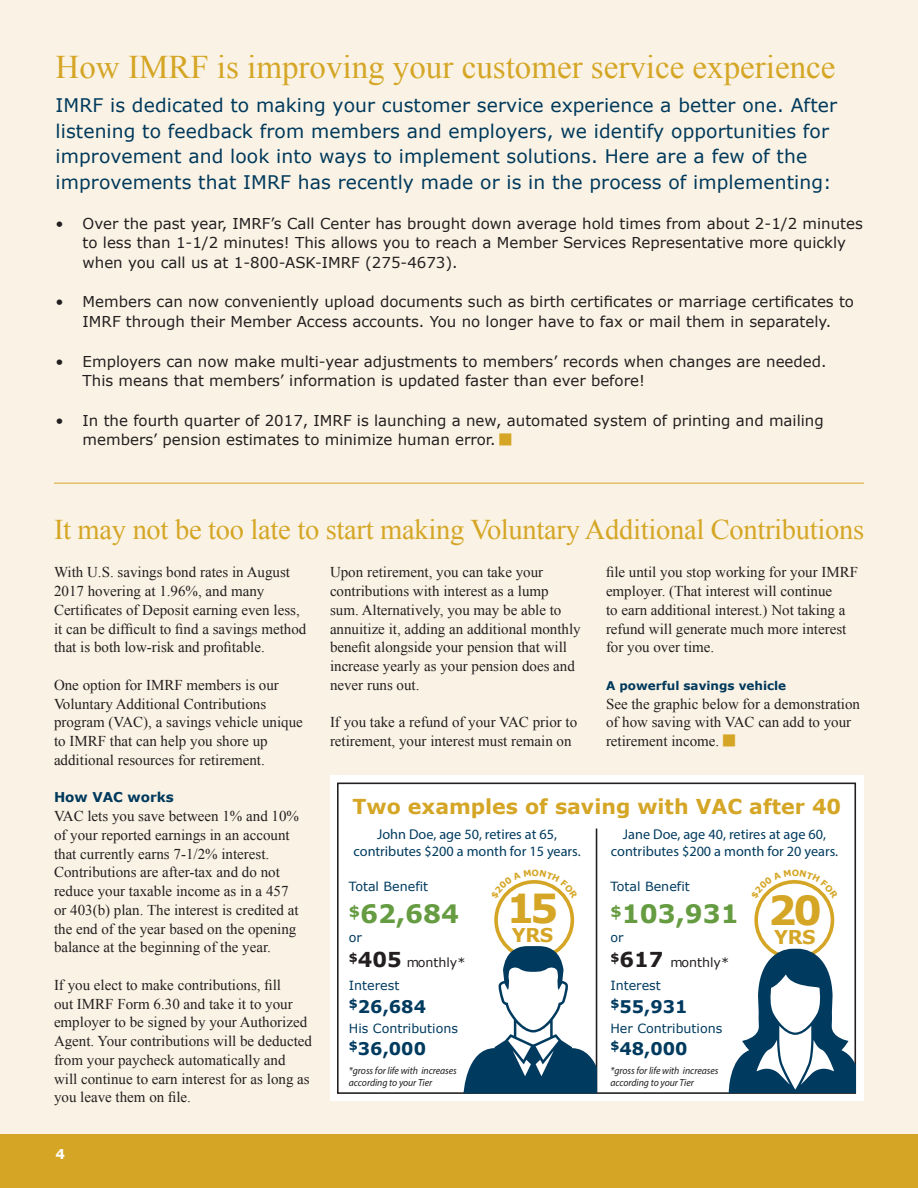
<style>
.page{position:relative;width:918px;height:1188px;background:#fff}
.page>*{position:absolute;margin:0;border:0;box-sizing:border-box;transform-origin:0 0}
.t1{font:700 40.05px "Verdana";color:#d5a626}
.Headline_-_interior{font:33px "Times New Roman";color:#d5a626}
.Headline_-_interior-2{font:28.5px "Times New Roman";letter-spacing:-.01em;color:#d5a626}
.t2{font:700 25.35px "Verdana";color:#669c41}
.t3{font:700 20.55px "Verdana";color:#d5a626}
.t4{font:700 19.05px "Verdana";letter-spacing:-.025em;color:#d5a626}
.Story_Text{font:18.75px/25.5px "Verdana";letter-spacing:.005em;color:#00395c}
.t5{font:700 17.4px "Verdana";color:#003b5f}
.Story_Text-2{font:15px/18.8px "Times New Roman";color:#231f20}
.t6{font:15px/19.5px "Verdana";color:#231f20}
.t7{font:14.25px/17.1px "Myriad Pro";color:#003b5f;text-align:center}
.Subhead_-_Gray{font:700 13.5px "Verdana";color:#00395c}
.t8{font:700 13.5px "Verdana";color:#fff}
.t9{font:12.6px "Verdana";color:#003b5f}
.t10{font:12.6px/24.8px "Verdana";color:#231f20}
.Subhead_-_Gray-2{font:700 12px "Verdana";color:#00395c}
.t11{font:italic 10.35px/12.3px "Myriad Pro";letter-spacing:-.005em;color:#231f20;scale:.95 1}
.s1{color:#003b5f}
.s2{font-weight:700;font-size:20.55px}
</style>
<div class="page">
<div style="left:0;top:1134px;width:918px;height:54px;background:#d5a626"></div>
<div style="left:0;top:0;width:918px;height:1134px;background:#faf3e5"></div>
<hr style="left:54px;top:483px;width:810px;height:1px;background:#d5a626">
<div style="left:330px;top:776px;width:533px;height:325px;background:#fff"></div>
<div style="left:494px;top:880px;width:80px;height:80px;border:4px solid #d5a626;border-radius:50%"></div>
<hr style="left:596px;top:829px;width:1px;height:264px;background:#201d1e">
<div style="left:337px;top:783px;width:519px;height:311px;border:2px solid #231f20"></div>
<div style="left:754px;top:880px;width:80px;height:80px;border:4px solid #d5a626;border-radius:50%"></div>
<svg style="left:729px;top:949px;width:126px;height:144px"></svg>
<svg style="left:464px;top:946px;width:133px;height:147px"></svg>
<svg style="left:500px;top:880px;width:68px;height:19px"></svg>
<svg style="left:760px;top:880px;width:68px;height:19px"></svg>
<p class="Headline_-_interior" style="left:56px;top:45px;width:781px">How IMRF is improving your customer service experience</p>
<p class="Story_Text" style="left:56px;top:93px;width:783px">IMRF is dedicated to making your customer service experience a better one. After listening to feedback from members and employers, we identify opportunities for improvement and look into ways to implement solutions. Here are a few of the improvements that IMRF has recently made or is in the process of implementing:</p>
<p class="t6" style="left:83px;top:213px;width:782px;text-indent:-27px">• Over the past year, IMRF’s Call Center has brought down average hold times from about 2-1/2 minutes to less than 1-1/2 minutes! This allows you to reach a Member Services Representative more quickly when you call us at 1-800-ASK-IMRF (275-4673).</p>
<p class="t6" style="left:56px;top:292px;width:800px;text-align:center">• Members can now conveniently upload documents such as birth certificates or marriage certificates to<br>IMRF through their Member Access accounts. You no longer have to fax or mail them in separately.</p>
<p class="t6" style="left:83px;top:351px;width:746px;text-indent:-27px">• Employers can now make multi-year adjustments to members’ records when changes are needed.<br>This means that members’ information is updated faster than ever before!</p>
<p class="t6" style="left:83px;top:410px;width:743px;text-indent:-27px">• In the fourth quarter of 2017, IMRF is launching a new, automated system of printing and mailing members’ pension estimates to minimize human error.</p>
<p class="Headline_-_interior-2" style="left:54px;top:510px;width:812px">It may not be too late to start making Voluntary Additional Contributions</p>
<p class="Story_Text-2" style="left:54px;top:563px;width:254px">With U.S. savings bond rates in August 2017 hovering at 1.96%, and many Certificates of Deposit earning even less, it can be difficult to find a savings method that is both low-risk and profitable.</p>
<p class="Story_Text-2" style="left:54px;top:675px;width:250px">One option for IMRF members is our Voluntary Additional Contributions program (VAC), a savings vehicle unique to IMRF that can help you shore up additional resources for retirement.</p>
<p class="Subhead_-_Gray" style="left:54px;top:788px;width:121px">How VAC works</p>
<p class="Story_Text-2" style="left:54px;top:807px;width:247px">VAC lets you save between 1% and 10% of your reported earnings in an account that currently earns 7-1/2% interest.<br>Contributions are after-tax and do not reduce your taxable income as in a 457 or 403(b) plan. The interest is credited at the end of the year based on the opening balance at the beginning of the year.</p>
<p class="Story_Text-2" style="left:54px;top:975px;width:260px">If you elect to make contributions, fill<br>out IMRF Form 6.30 and take it to your employer to be signed by your Authorized Agent. Your contributions will be deducted from your paycheck automatically and will continue to earn interest for as long as you leave them on file.</p>
<p class="Story_Text-2" style="left:606px;top:563px;width:254px">file until you stop working for your IMRF employer. (That interest will continue<br>to earn additional interest.) Not taking a refund will generate much more interest for you over time.</p>
<p class="Subhead_-_Gray-2" style="left:606px;top:677px;width:182px">A powerful savings vehicle</p>
<p class="Story_Text-2" style="left:606px;top:694px;width:256px">See the graphic below for a demonstration of how saving with VAC can add to your retirement income.</p>
<p class="Story_Text-2" style="left:330px;top:563px;width:252px">Upon retirement, you can take your contributions with interest as a lump sum. Alternatively, you may be able to annuitize it, adding an additional monthly benefit alongside your pension that will increase yearly as your pension does and never runs out.</p>
<p class="Story_Text-2" style="left:330px;top:713px;width:249px">If you take a refund of your VAC prior to retirement, your interest must remain on</p>
<p class="t3" style="left:353px;top:792px;width:490px">Two examples of saving with VAC after 40</p>
<p class="t7" style="left:354px;top:825px;width:229px">John Doe, age 50, retires at 65, contributes $200 a month for 15 years.</p>
<p class="t7" style="left:611px;top:825px;width:229px">Jane Doe, age 40, retires at age 60, contributes $200 a month for 20 years.</p>
<p class="t1" style="left:768px;top:882px;width:55px">20</p>
<p class="t4" style="left:774px;top:924px;width:43px">YRS</p>
<p class="t9" style="left:349px;top:878px;width:81px">Total Benefit</p>
<p class="t2" style="left:349px;top:896px;width:112px"><sup>$</sup>62,684</p>
<p class="t10" style="left:349px;top:925px;width:118px"><span class="s1">or<br></span><sup>$</sup><span class="s2">405</span> monthly*</p>
<p class="t9" style="left:610px;top:878px;width:81px">Total Benefit</p>
<p class="t1" style="left:507px;top:880px;width:54px">15</p>
<p class="t4" style="left:512px;top:922px;width:43px">YRS</p>
<p class="t2" style="left:610px;top:896px;width:130px"><sup>$</sup>103,931</p>
<p class="t10" style="left:610px;top:925px;width:120px"><span class="s1">or<br></span><sup>$</sup><span class="s2">617</span> monthly*</p>
<p class="t9" style="left:349px;top:976px;width:52px">Interest</p>
<p class="t9" style="left:610px;top:976px;width:52px">Interest</p>
<p class="t5" style="left:349px;top:994px;width:79px"><sup>$</sup>26,684</p>
<p class="t5" style="left:610px;top:994px;width:79px"><sup>$</sup>55,931</p>
<p class="t5" style="left:610px;top:1036px;width:79px"><sup>$</sup>48,000</p>
<p class="t9" style="left:349px;top:1020px;width:111px">His Contributions</p>
<p class="t9" style="left:610px;top:1020px;width:113px">Her Contributions</p>
<p class="t5" style="left:349px;top:1036px;width:79px"><sup>$</sup>36,000</p>
<p class="t11" style="left:349px;top:1064px;width:115px">*gross for life with increases according to your Tier</p>
<p class="t11" style="left:610px;top:1064px;width:115px">*gross for life with increases according to your Tier</p>
<p class="t8" style="left:56px;top:1144px;width:11px">4</p>
</div>
